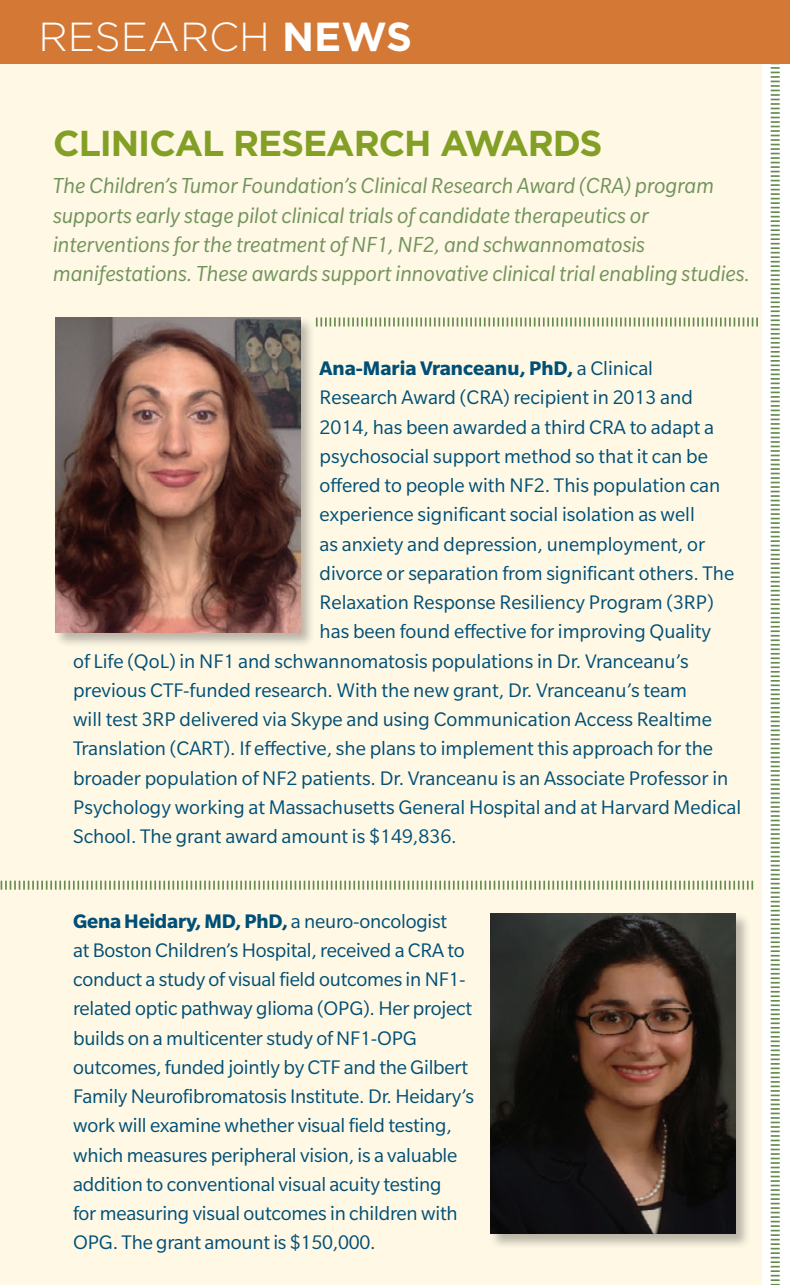
<style>
.page{position:relative;width:790px;height:1285px;background:#fff}
.page>*{position:absolute;margin:0;border:0;box-sizing:border-box;transform-origin:0 0}
.t1{font:300 40.5px "Gotham";color:#fff}
.t2{font:700 36px "Gotham";letter-spacing:-.03em;color:#849f25}
.Body_copy_1{font:italic 23.62px/29.2px "Slate Pro";color:#72935c}
.Body_copy_1-2{font:21.38px/29.2px "Slate Pro";color:#004f76}
.Body_copy_1-3{font:700 21.38px "Slate Pro";color:#004f76}
.s1{font-weight:700}
.s2{font-weight:400}
</style>
<div class="page">
<svg style="left:770px;top:64px;width:10px;height:1220px"></svg>
<div style="left:0;top:32px;width:761px;height:1252px;background:#fef8e5"></div>
<div style="left:0;top:0;width:789px;height:64px;background:#d47935"></div>
<div style="left:53px;top:316px;width:263px;height:332px;background:#231f20;opacity:.31"></div>
<img style="left:55px;top:317px;width:245px;height:315px">
<svg style="left:316px;top:317px;width:441px;height:9px"></svg>
<svg style="left:0;top:880px;width:752px;height:9px"></svg>
<div style="left:488px;top:911px;width:262px;height:338px;background:#231f20;opacity:.31"></div>
<img style="left:490px;top:913px;width:245px;height:320px">
<p class="t1" style="left:38px;top:15px;width:375px">RESEARCH <span class="s1">NEWS</span></p>
<p class="t2" style="left:53px;top:122px;width:550px">CLINICAL RESEARCH AWARDS</p>
<p class="Body_copy_1" style="left:53px;top:171px;width:698px">The Children’s Tumor Foundation’s Clinical Research Award (CRA) program supports early stage pilot clinical trials of candidate therapeutics or interventions for the treatment of NF1, NF2, and schwannomatosis manifestations. These awards support innovative clinical trial enabling studies.</p>
<p class="Body_copy_1-3" style="left:319px;top:356px;width:335px">Ana-Maria Vranceanu, PhD, <span class="s2">a Clinical</span></p>
<p class="Body_copy_1-2" style="left:319px;top:383px;width:374px">Research Award (CRA) recipient in 2013 and</p>
<p class="Body_copy_1-2" style="left:319px;top:412px;width:395px">2014, has been awarded a third CRA to adapt a</p>
<p class="Body_copy_1-2" style="left:319px;top:441px;width:389px">psychosocial support method so that it can be</p>
<p class="Body_copy_1-2" style="left:319px;top:470px;width:402px">offered to people with NF2. This population can</p>
<p class="Body_copy_1-2" style="left:319px;top:500px;width:376px">experience significant social isolation as well</p>
<p class="Body_copy_1-2" style="left:319px;top:529px;width:387px">as anxiety and depression, unemployment, or</p>
<p class="Body_copy_1-2" style="left:319px;top:558px;width:416px">divorce or separation from significant others. The</p>
<p class="Body_copy_1-2" style="left:319px;top:587px;width:395px">Relaxation Response Resiliency Program (3RP)</p>
<p class="Body_copy_1-2" style="left:319px;top:617px;width:393px">has been found effective for improving Quality</p>
<p class="Body_copy_1-2" style="left:73px;top:646px;width:616px">of Life (QoL) in NF1 and schwannomatosis populations in Dr. Vranceanu’s</p>
<p class="Body_copy_1-2" style="left:73px;top:675px;width:615px">previous CTF-funded research. With the new grant, Dr. Vranceanu’s team</p>
<p class="Body_copy_1-2" style="left:73px;top:704px;width:640px">will test 3RP delivered via Skype and using Communication Access Realtime</p>
<p class="Body_copy_1-2" style="left:73px;top:734px;width:641px">Translation (CART). If effective, she plans to implement this approach for the</p>
<p class="Body_copy_1-2" style="left:73px;top:763px;width:656px">broader population of NF2 patients. Dr. Vranceanu is an Associate Professor in</p>
<p class="Body_copy_1-2" style="left:73px;top:792px;width:669px">Psychology working at Massachusetts General Hospital and at Harvard Medical</p>
<p class="Body_copy_1-2" style="left:73px;top:821px;width:385px">School. The grant award amount is $149,836.</p>
<p class="Body_copy_1-2" style="left:73px;top:906px;width:402px"><span class="s1">Gena Heidary, MD, PhD,</span> a neuro-oncologist<br>at Boston Children’s Hospital, received a CRA to conduct a study of visual field outcomes in NF1- related optic pathway glioma (OPG). Her project builds on a multicenter study of NF1-OPG outcomes, funded jointly by CTF and the Gilbert Family Neurofibromatosis Institute. Dr. Heidary’s work will examine whether visual field testing, which measures peripheral vision, is a valuable addition to conventional visual acuity testing<br>for measuring visual outcomes in children with OPG. The grant amount is $150,000.</p>
</div>
